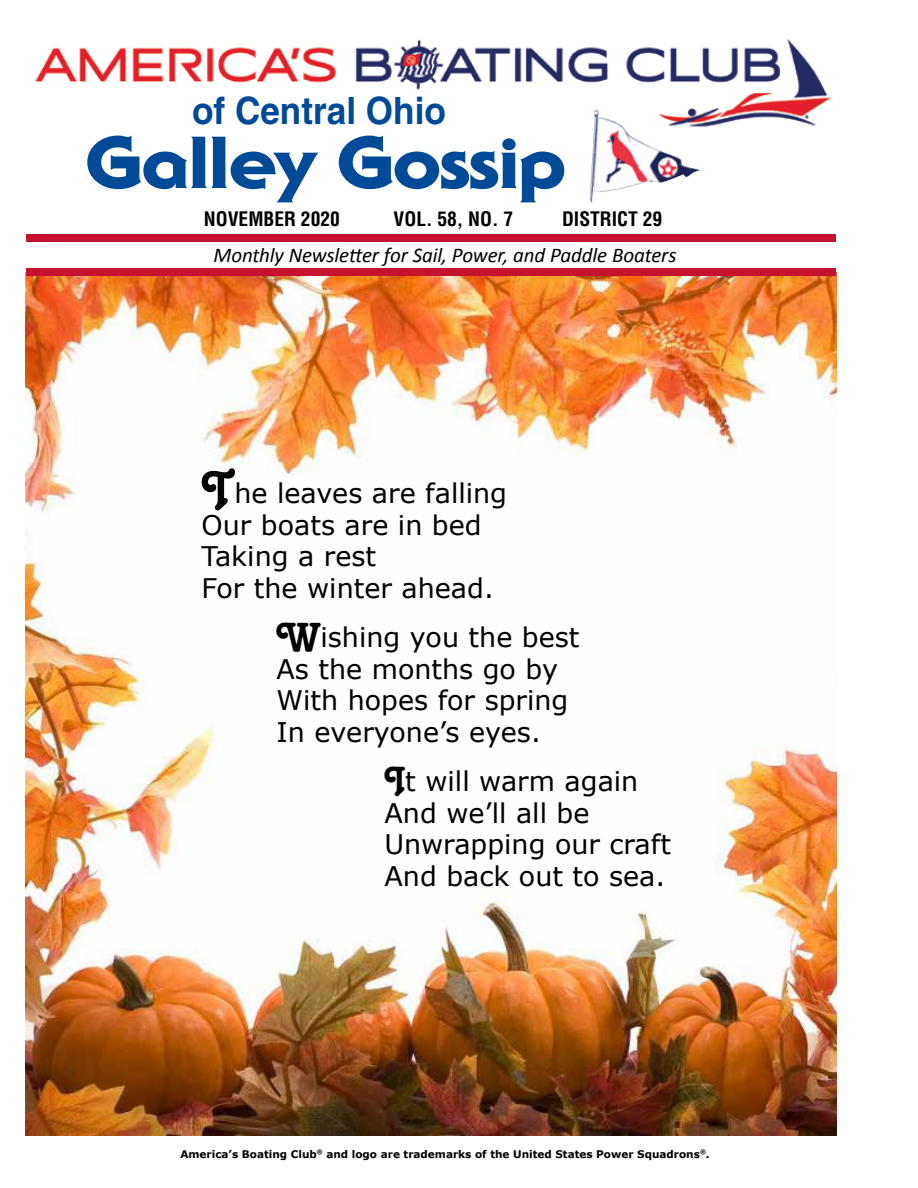
<style>
.page{position:relative;width:918px;height:1188px;background:#fff}
.page>*{position:absolute;margin:0;border:0;box-sizing:border-box;transform-origin:0 0}
.t1{font:60px "Tango BT";color:#000}
.t2{font:700 37.65px "Helvetica";color:#004a98;scale:.93 1}
.t3{font:27px/31.5px "Verdana";color:#000}
.t4{font:italic 21px "Calibri";letter-spacing:-.005em;color:#000}
.t5{font:700 condensed 19.5px "Helvetica";color:#000}
.t6{font:700 10.5px "Verdana";color:#000}
.s1{font-family:"Tango BT";font-size:45px}
</style>
<div class="page">
<img style="left:26px;top:273px;width:811px;height:863px">
<img style="left:35px;top:39px;width:796px;height:97px">
<div style="left:27px;top:234px;width:809px;height:8px;background:#c4122f"></div>
<div style="left:266px;top:97px;width:284px;height:49px;background:#fff"></div>
<svg style="left:87px;top:136px;width:477px;height:66px"></svg>
<img style="left:590px;top:110px;width:110px;height:92px">
<div style="left:27px;top:268px;width:809px;height:8px;background:#c4122f"></div>
<h2 class="t2" style="left:192px;top:88px;width:275px">of Central Ohio</h2>
<p class="t5" style="left:204px;top:206px;width:137px">NOVEMBER 2020</p>
<p class="t5" style="left:394px;top:206px;width:121px">VOL. 58, NO. 7</p>
<p class="t5" style="left:562px;top:206px;width:102px">DISTRICT 29</p>
<p class="t4" style="left:214px;top:240px;width:465px">Monthly Newsletter for Sail, Power, and Paddle Boaters</p>
<h1 class="t1" style="left:202px;top:456px;width:34px">T</h1>
<p class="t3" style="left:202px;top:478px;width:307px;text-indent:33px">he leaves are falling<br>Our boats are in bed<br>Taking a rest<br>For the winter ahead.</p>
<p class="t3" style="left:276px;top:622px;width:305px"><span class="s1">W</span>ishing you the best<br>As the months go by<br>With hopes for spring<br>In everyone’s eyes.</p>
<p class="t3" style="left:384px;top:766px;width:288px"><span class="s1">I</span>t will warm again<br>And we’ll all be<br>Unwrapping our craft<br>And back out to sea.</p>
<p class="t6" style="left:180px;top:1147px;width:531px">America’s Boating Club<sup>®</sup> and logo are trademarks of the United States Power Squadrons<sup>®</sup>.</p>
</div>
